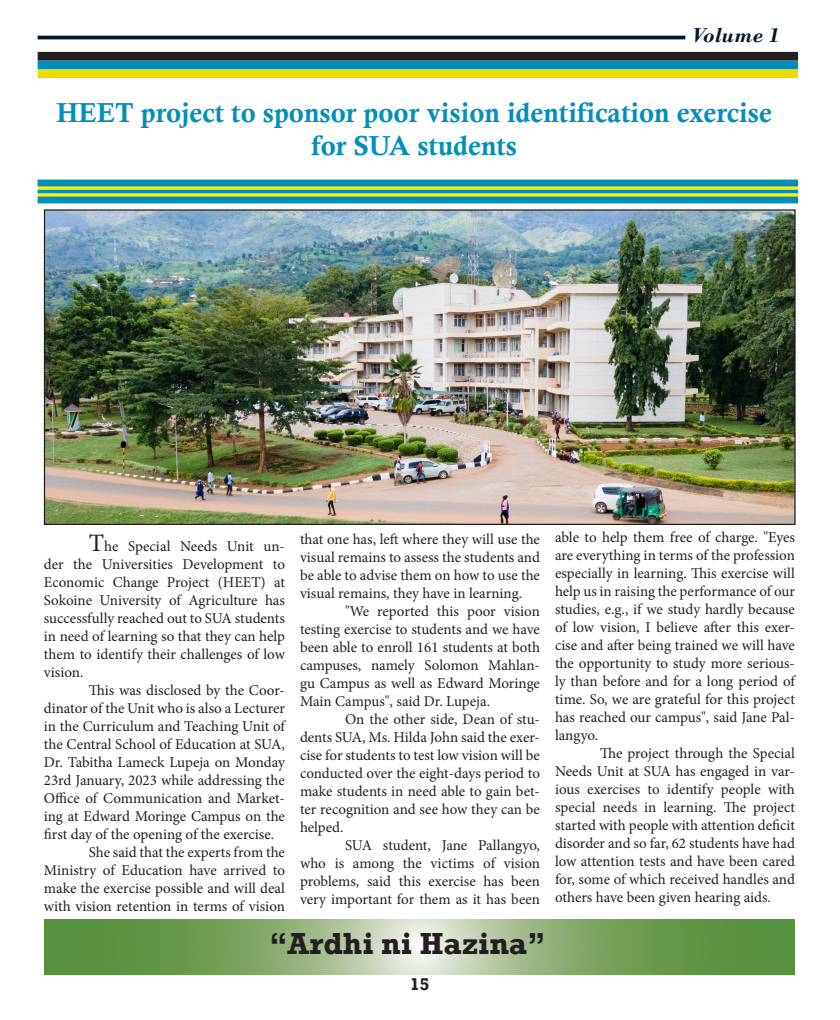
<style>
.page{position:relative;width:840px;height:1020px;background:#fff}
.page>*{position:absolute;margin:0;border:0;box-sizing:border-box;transform-origin:0 0}
.t1{font:700 31.25px "Rockwell";color:#231f20}
.t2{font:27.5px/33px "Calis MT Bol";color:#008fbd;text-align:center}
.t3{font:700 27.5px "Rockwell";color:#231f20}
.t4{font:italic 700 21.25px "Bodoni";color:#00192c}
.t5{font:700 17.5px "Rockwell";color:#231f20}
.t6{font:15px/18px "Minion Pro";letter-spacing:-.005em;color:#231f20;text-align:justify}
.s1{font-size:25px}
</style>
<div class="page">
<svg style="left:45px;top:919px;width:750px;height:56px"></svg>
<img style="left:46px;top:211px;width:748px;height:312px">
<div style="left:38px;top:52px;width:760px;height:9px;background:#231f20"></div>
<div style="left:38px;top:61px;width:760px;height:8px;background:#008fbd"></div>
<div style="left:38px;top:69px;width:760px;height:9px;background:#ebdb01"></div>
<hr style="left:38px;top:36px;width:647px;height:3px;background:#00192c">
<svg style="left:38px;top:186px;width:760px;height:11px"></svg>
<div style="left:38px;top:197px;width:760px;height:6px;background:#008fbd"></div>
<hr style="left:38px;top:190px;width:760px;height:3px;background:#008fbd">
<div style="left:38px;top:180px;width:760px;height:6px;background:#008fbd"></div>
<p class="t4" style="left:692px;top:22px;width:89px">Volume 1</p>
<p class="t2" style="left:56px;top:96px;width:717px">HEET project to sponsor poor vision identification exercise for SUA students</p>
<p class="t6" style="left:44px;top:537px;width:243px;text-indent:45px"><span class="s1">T</span>he Special Needs Unit un&shy;der the Universities Development to Economic Change Project (HEET) at Sokoine University of Agriculture has successfully reached out to SUA students in need of learning so that they can help them to identify their challenges of low vision.</p>
<p class="t6" style="left:44px;top:681px;width:243px;text-indent:45px">This was disclosed by the Coor&shy;dinator of the Unit who is also a Lecturer in the Curriculum and Teaching Unit of the Central School of Education at SUA, Dr. Tabitha Lameck Lupeja on Monday 23rd January, 2023 while addressing the Office of Communication and Market&shy;ing at Edward Moringe Campus on the first day of the opening of the exercise.</p>
<p class="t6" style="left:44px;top:843px;width:243px;text-indent:45px">She said that the experts from the Ministry of Education have arrived to make the exercise possible and will deal with vision retention in terms of vision</p>
<p class="t6" style="left:300px;top:530px;width:242px">that one has, left where they will use the visual remains to assess the students and be able to advise them on how to use the visual remains, they have in learning.</p>
<p class="t6" style="left:300px;top:602px;width:242px;text-indent:45px">"We reported this poor vision testing exercise to students and we have been able to enroll 161 students at both campuses, namely Solomon Mahlan&shy;gu Campus as well as Edward Moringe Main Campus", said Dr. Lupeja.</p>
<p class="t6" style="left:300px;top:710px;width:242px;text-indent:45px">On the other side, Dean of stu&shy;dents SUA, Ms. Hilda John said the exer&shy;cise for students to test low vision will be conducted over the eight-days period to make students in need able to gain bet&shy;ter recognition and see how they can be helped.</p>
<p class="t6" style="left:300px;top:836px;width:242px;text-indent:45px">SUA student, Jane Pallangyo, who is among the victims of vision problems, said this exercise has been very important for them as it has been</p>
<p class="t6" style="left:555px;top:528px;width:242px">able to help them free of charge. "Eyes are everything in terms of the profession especially in learning. This exercise will help us in raising the performance of our studies, e.g., if we study hardly because of low vision, I believe after this exer&shy;cise and after being trained we will have the opportunity to study more serious&shy;ly than before and for a long period of time. So, we are grateful for this project has reached our campus", said Jane Pal&shy;langyo.</p>
<p class="t6" style="left:555px;top:744px;width:242px;text-indent:45px">The project through the Special Needs Unit at SUA has engaged in var&shy;ious exercises to identify people with special needs in learning. The project started with people with attention deficit disorder and so far, 62 students have had low attention tests and have been cared for, some of which received handles and others have been given hearing aids.</p>
<p class="t1" style="left:269px;top:924px;width:278px">“Ardhi ni Hazina”</p>
<p class="t3" style="left:296px;top:930px;width:245px">“Ardhi ni Hazina”</p>
<p class="t3" style="left:308px;top:930px;width:245px">“Ardhi ni Hazina”</p>
<p class="t5" style="left:410px;top:973px;width:21px">15</p>
</div>
